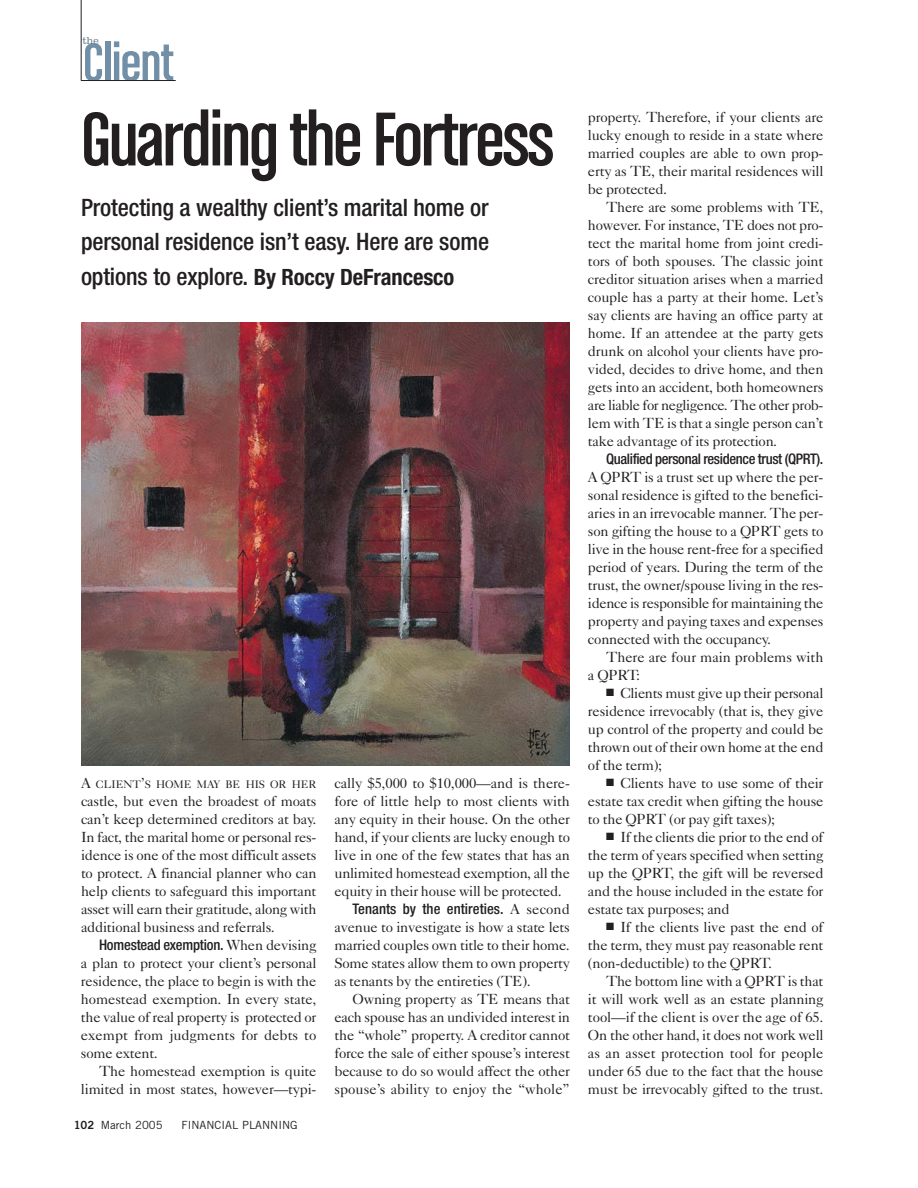
<style>
.page{position:relative;width:918px;height:1188px;background:#fff}
.page>*{position:absolute;margin:0;border:0;box-sizing:border-box;transform-origin:0 0}
.t1{font:81px "Chalet Comprime Cologne Sixty";letter-spacing:-.025em;color:#231f20;scale:1.09 1}
.t2{font:57px "Chalet Comprime Cologne Eighty";letter-spacing:-.015em;color:#718fa6;scale:1.1 1}
.t3{font:500 condensed 24px/34.5px "Helvetica Neue";letter-spacing:-.005em;color:#231f20}
.t4{font:700 condensed 22.5px "Helvetica Neue";letter-spacing:-.005em;color:#231f20}
.t5{font:14.7px/18px "Caslon Five Forty";letter-spacing:-.015em;color:#231f20;text-align:justify}
.t6{font:500 condensed 14.7px "Helvetica Neue";letter-spacing:-.015em;color:#231f20}
.t7{font:500 condensed 14.7px "Helvetica Neue";letter-spacing:.005em;color:#231f20}
.t8{font:11.25px "Trade Gothic";color:#231f20}
.t9{font:10.95px "Caslon Five Forty";letter-spacing:-.01em;color:#231f20}
.t10{font:300 10.5px "Clarendon";color:#647883}
.s1{font-family:"Chalet Comprime Cologne Sixty"}
.s2{font-weight:500;font-size:24px}
.s3{font-size:14.7px}
.s4{font-family:"Caslon Five Forty";font-weight:400;font-stretch:normal}
.s5{font-family:"Trade Gothic Bold Two"}
</style>
<div class="page">
<hr style="left:81px;top:0;width:1px;height:81px;background:#231f20">
<hr style="left:81px;top:80px;width:95px;height:1px;background:#231f20">
<img style="left:81px;top:323px;width:489px;height:442px">
<p class="t10" style="left:83px;top:37px;width:18px">the</p>
<h2 class="t2" style="left:83px;top:40px;width:84px">Clien<span class="s1">t</span></h2>
<h1 class="t1" style="left:81px;top:108px;width:436px">Guarding the Fortress</h1>
<h3 class="t3" style="left:81px;top:192px;width:410px">Protecting a wealthy client’s marital home or personal residence isn’t easy. Here are some</h3>
<h3 class="t4" style="left:81px;top:269px;width:375px"><span class="s2">options to explore.</span> By Roccy DeFrancesco</h3>
<p class="t9" style="left:81px;top:780px;width:237px"><span class="s3">A</span> CLIENT<span class="s3">’</span>S HOME MAY BE HIS OR HER</p>
<p class="t5" style="left:81px;top:793px;width:237px">castle, but even the broadest of moats can’t keep determined creditors at bay.<br>In fact, the marital home or personal res&shy;idence is one of the most difficult assets to protect. A financial planner who can help clients to safeguard this important asset will earn their gratitude, along with additional business and referrals.</p>
<p class="t6" style="left:99px;top:939px;width:219px">Homestead exemption. <span class="s4">When devising</span></p>
<p class="t5" style="left:81px;top:955px;width:237px">a plan to protect your client’s personal residence, the place to begin is with the homestead exemption. In every state, the value of real property is protected or exempt from judgments for debts to some extent.</p>
<p class="t5" style="left:81px;top:1063px;width:237px;text-align:right">The homestead exemption is quite limited in most states, however—typi-</p>
<p class="t8" style="left:74px;top:1120px;width:90px"><span class="s5">102</span> March 2005</p>
<p class="t8" style="left:182px;top:1120px;width:118px">FINANCIAL PLANNING</p>
<p class="t5" style="left:334px;top:775px;width:237px">cally $5,000 to $10,000—and is there&shy;fore of little help to most clients with any equity in their house. On the other hand, if your clients are lucky enough to live in one of the few states that has an unlimited homestead exemption, all the equity in their house will be protected.</p>
<p class="t7" style="left:353px;top:903px;width:219px">Tenants by the entireties. <span class="s4">A second</span></p>
<p class="t5" style="left:334px;top:919px;width:237px">avenue to investigate is how a state lets married couples own title to their home.<br>Some states allow them to own property as tenants by the entireties (TE).</p>
<p class="t5" style="left:334px;top:991px;width:237px;text-indent:18px">Owning property as TE means that each spouse has an undivided interest in the “whole” property. A creditor cannot force the sale of either spouse’s interest because to do so would affect the other spouse’s ability to enjoy the “whole”</p>
<p class="t5" style="left:588px;top:109px;width:237px">property. Therefore, if your clients are lucky enough to reside in a state where married couples are able to own prop&shy;erty as TE, their marital residences will be protected.</p>
<p class="t5" style="left:588px;top:199px;width:237px;text-indent:18px">There are some problems with TE, however. For instance, TE does not pro&shy;tect the marital home from joint credi&shy;tors of both spouses. The classic joint creditor situation arises when a married couple has a party at their home. Let’s say clients are having an office party at home. If an attendee at the party gets drunk on alcohol your clients have pro&shy;vided, decides to drive home, and then gets into an accident, both homeowners are liable for negligence. The other prob&shy;lem with TE is that a single person can’t take advantage of its protection.</p>
<p class="t6" style="left:606px;top:453px;width:219px">Qualified personal residence trust (QPRT).</p>
<p class="t5" style="left:588px;top:469px;width:237px">A QPRT is a trust set up where the per&shy;sonal residence is gifted to the benefici&shy;aries in an irrevocable manner. The per&shy;son gifting the house to a QPRT gets to live in the house rent-free for a specified period of years. During the term of the trust, the owner/spouse living in the res&shy;idence is responsible for maintaining the property and paying taxes and expenses connected with the occupancy.</p>
<p class="t5" style="left:588px;top:649px;width:237px;text-indent:18px">There are four main problems with a QPRT:</p>
<p class="t5" style="left:588px;top:685px;width:237px;text-indent:18px">■ Clients must give up their personal residence irrevocably (that is, they give up control of the property and could be thrown out of their own home at the end of the term);</p>
<p class="t5" style="left:588px;top:775px;width:237px;text-indent:18px">■ Clients have to use some of their estate tax credit when gifting the house to the QPRT (or pay gift taxes);</p>
<p class="t5" style="left:588px;top:829px;width:237px;text-indent:18px">■ If the clients die prior to the end of the term of years specified when setting up the QPRT, the gift will be reversed and the house included in the estate for estate tax purposes; and</p>
<p class="t5" style="left:588px;top:919px;width:237px;text-indent:18px">■ If the clients live past the end of the term, they must pay reasonable rent (non-deductible) to the QPRT.</p>
<p class="t5" style="left:588px;top:973px;width:237px;text-indent:18px">The bottom line with a QPRT is that it will work well as an estate planning tool—if the client is over the age of 65.<br>On the other hand, it does not work well as an asset protection tool for people under 65 due to the fact that the house must be irrevocably gifted to the trust.</p>
</div>
